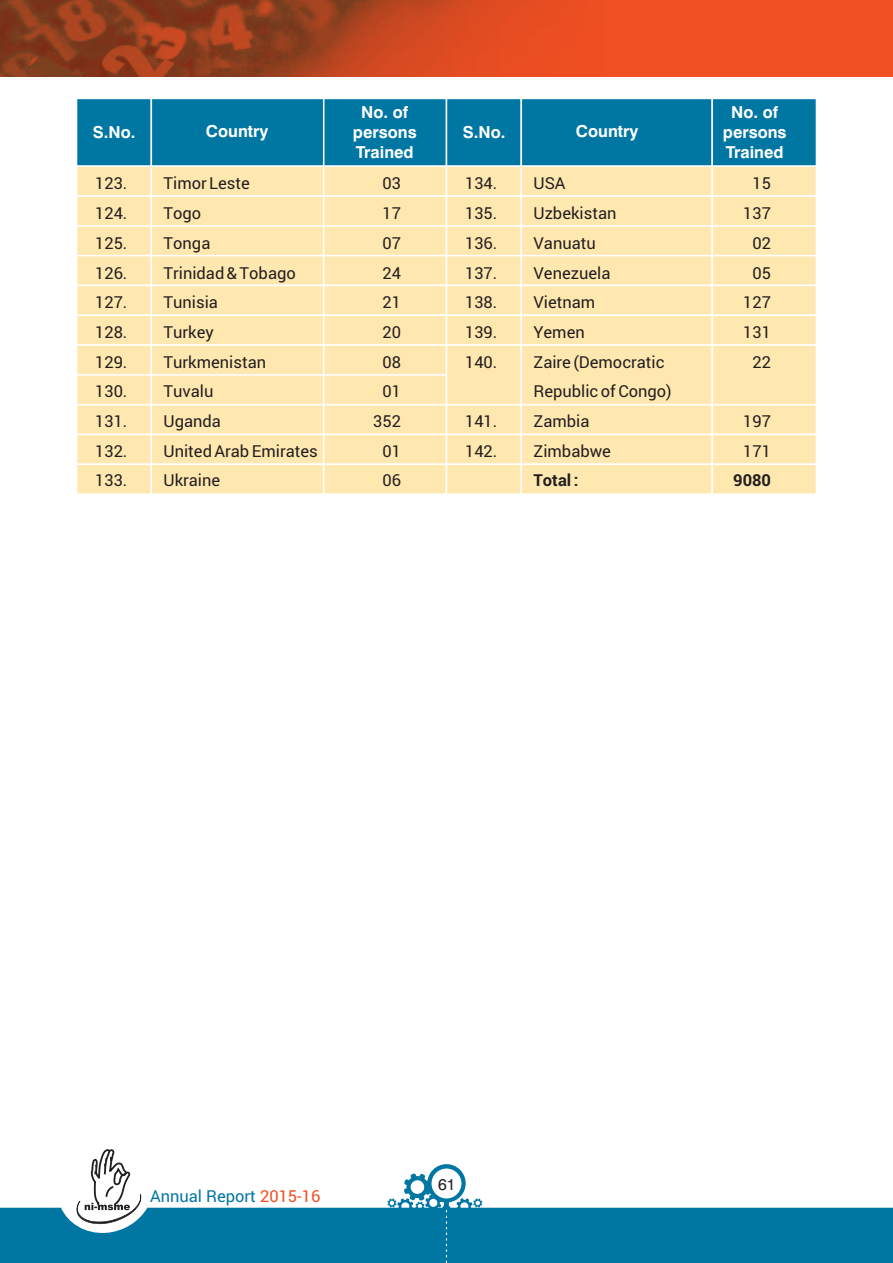
<style>
.page{position:relative;width:893px;height:1263px;background:#fff}
.page>*{position:absolute;margin:0;border:0;box-sizing:border-box;transform-origin:0 0}
.t1{font:16.5px "Roboto";color:#231f20}
.t2{font:700 16.5px/19.8px "Swiss 721 BT";color:#fff;text-align:center}
.t3{font:16.5px "Roboto";color:#0076a3}
.t4{font:700 16.5px "Roboto";color:#231f20}
.t5{font:15.75px "Swiss 721 BT";color:#231f20}
.s1{color:#f04f23}
</style>
<div class="page">
<svg style="left:77px;top:99px;width:739px;height:395px;background:#d4d6b2"></svg>
<div style="left:0;top:0;width:893px;height:77px;background:#f04f23"></div>
<img style="left:0;top:0;width:536px;height:77px">
<div style="left:0;top:1208px;width:893px;height:55px;background:#0076a3"></div>
<svg style="left:76px;top:1149px;width:65px;height:76px"></svg>
<svg style="left:376px;top:1164px;width:118px;height:99px"></svg>
<p class="t2" style="left:353px;top:104px;width:65px">No. of persons<br>Trained</p>
<p class="t2" style="left:723px;top:104px;width:65px">No. of persons<br>Trained</p>
<p class="t2" style="left:93px;top:124px;width:44px">S.No.</p>
<p class="t2" style="left:206px;top:122px;width:64px">Country</p>
<p class="t2" style="left:463px;top:124px;width:44px">S.No.</p>
<p class="t2" style="left:576px;top:122px;width:64px">Country</p>
<p class="t1" style="left:95px;top:172px;width:34px">123.</p>
<p class="t1" style="left:164px;top:172px;width:88px">Timor Leste</p>
<p class="t1" style="left:383px;top:172px;width:20px">03</p>
<p class="t1" style="left:95px;top:202px;width:34px">124.</p>
<p class="t1" style="left:164px;top:202px;width:39px">Togo</p>
<p class="t1" style="left:383px;top:202px;width:20px">17</p>
<p class="t1" style="left:95px;top:231px;width:34px">125.</p>
<p class="t1" style="left:164px;top:231px;width:48px">Tonga</p>
<p class="t1" style="left:383px;top:231px;width:20px">07</p>
<p class="t1" style="left:95px;top:261px;width:34px">126.</p>
<p class="t1" style="left:164px;top:261px;width:134px">Trinidad &amp; Tobago</p>
<p class="t1" style="left:383px;top:261px;width:20px">24</p>
<p class="t1" style="left:95px;top:291px;width:34px">127.</p>
<p class="t1" style="left:164px;top:291px;width:56px">Tunisia</p>
<p class="t1" style="left:383px;top:291px;width:20px">21</p>
<p class="t1" style="left:95px;top:321px;width:34px">128.</p>
<p class="t1" style="left:164px;top:321px;width:52px">Turkey</p>
<p class="t1" style="left:383px;top:321px;width:20px">20</p>
<p class="t1" style="left:95px;top:350px;width:34px">129.</p>
<p class="t1" style="left:164px;top:350px;width:104px">Turkmenistan</p>
<p class="t1" style="left:383px;top:350px;width:20px">08</p>
<p class="t1" style="left:95px;top:380px;width:34px">130.</p>
<p class="t1" style="left:164px;top:380px;width:51px">Tuvalu</p>
<p class="t1" style="left:383px;top:380px;width:20px">01</p>
<p class="t1" style="left:95px;top:410px;width:34px">131.</p>
<p class="t1" style="left:164px;top:410px;width:59px">Uganda</p>
<p class="t1" style="left:373px;top:410px;width:29px">352</p>
<p class="t1" style="left:95px;top:439px;width:34px">132.</p>
<p class="t1" style="left:164px;top:439px;width:156px">United Arab Emirates</p>
<p class="t1" style="left:382px;top:439px;width:20px">01</p>
<p class="t1" style="left:95px;top:469px;width:34px">133.</p>
<p class="t1" style="left:164px;top:469px;width:58px">Ukraine</p>
<p class="t1" style="left:382px;top:469px;width:20px">06</p>
<p class="t1" style="left:465px;top:172px;width:34px">134.</p>
<p class="t1" style="left:533px;top:172px;width:34px">USA</p>
<p class="t1" style="left:752px;top:172px;width:20px">15</p>
<p class="t1" style="left:465px;top:202px;width:34px">135.</p>
<p class="t1" style="left:533px;top:202px;width:84px">Uzbekistan</p>
<p class="t1" style="left:743px;top:202px;width:29px">137</p>
<p class="t1" style="left:465px;top:231px;width:34px">136.</p>
<p class="t1" style="left:533px;top:231px;width:64px">Vanuatu</p>
<p class="t1" style="left:752px;top:231px;width:20px">02</p>
<p class="t1" style="left:465px;top:261px;width:34px">137.</p>
<p class="t1" style="left:533px;top:261px;width:78px">Venezuela</p>
<p class="t1" style="left:752px;top:261px;width:20px">05</p>
<p class="t1" style="left:465px;top:291px;width:34px">138.</p>
<p class="t1" style="left:533px;top:291px;width:63px">Vietnam</p>
<p class="t1" style="left:743px;top:291px;width:29px">127</p>
<p class="t1" style="left:465px;top:321px;width:34px">139.</p>
<p class="t1" style="left:533px;top:321px;width:53px">Yemen</p>
<p class="t1" style="left:743px;top:321px;width:29px">131</p>
<p class="t1" style="left:465px;top:350px;width:34px">140.</p>
<p class="t1" style="left:533px;top:350px;width:132px">Zaire (Democratic</p>
<p class="t1" style="left:752px;top:350px;width:20px">22</p>
<p class="t1" style="left:533px;top:380px;width:140px">Republic of Congo)</p>
<p class="t1" style="left:465px;top:410px;width:34px">141.</p>
<p class="t1" style="left:533px;top:410px;width:57px">Zambia</p>
<p class="t1" style="left:743px;top:410px;width:29px">197</p>
<p class="t1" style="left:465px;top:439px;width:34px">142.</p>
<p class="t1" style="left:533px;top:439px;width:79px">Zimbabwe</p>
<p class="t1" style="left:743px;top:439px;width:29px">171</p>
<p class="t4" style="left:533px;top:469px;width:46px">Total :</p>
<p class="t4" style="left:733px;top:469px;width:39px">9080</p>
<p class="t3" style="left:150px;top:1185px;width:172px">Annual Report <span class="s1">2015-16</span></p>
<p class="t5" style="left:438px;top:1178px;width:19px">61</p>
</div>
